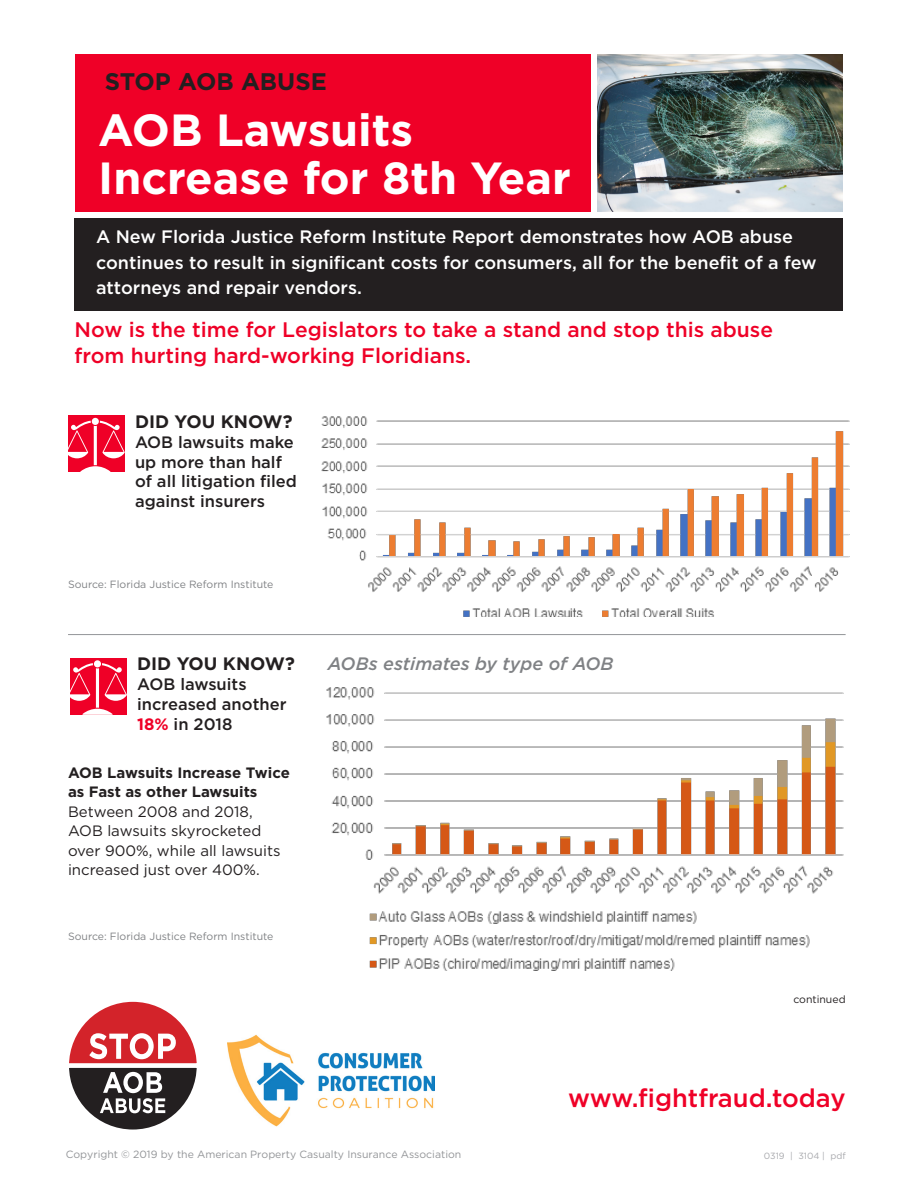
<style>
.page{position:relative;width:918px;height:1188px;background:#fff}
.page>*{position:absolute;margin:0;border:0;box-sizing:border-box;transform-origin:0 0}
.t1{font:700 45px "Gotham";color:#fff}
.t2{font:500 25.5px "Gotham";color:#ef0027}
.t3{font:700 24px "Gotham";color:#231f20}
.t4{font:500 21px "Gotham";color:#ef0027}
.t5{font:500 18px/25.5px "Gotham";color:#fff}
.t6{font:italic 500 18px "Gotham";color:#808285}
.t7{font:700 18px "Gotham";color:#231f20}
.t8{font:500 16.5px/19.8px "Gotham";color:#231f20}
.t9{font:15px/19.5px "Gotham";color:#231f20}
.t10{font:700 15px "Gotham";color:#231f20}
.t11{font:10.5px "Gotham";color:#808285}
.t12{font:10.5px "Gotham";color:#939598}
.t13{font:10.5px "Gotham";color:#231f20}
.t14{font:9px "Gotham";color:#a8a9ad}
.s1{font-weight:700;color:#ef0027}
</style>
<div class="page">
<div style="left:76px;top:54px;width:515px;height:158px;background:#ef0027"></div>
<div style="left:68px;top:416px;width:56px;height:56px;background:#ef0027"></div>
<svg style="left:69px;top:1001px;width:128px;height:129px"></svg>
<img style="left:227px;top:1034px;width:208px;height:93px">
<div style="left:92px;top:418px;width:7px;height:7px;background:#fff;border-radius:50%"></div>
<svg style="left:68px;top:421px;width:57px;height:51px"></svg>
<img style="left:597px;top:54px;width:245px;height:158px">
<div style="left:75px;top:218px;width:768px;height:92px;background:#231f20"></div>
<img style="left:321px;top:416px;width:529px;height:200px">
<hr style="left:68px;top:634px;width:778px;height:1px;background:#939598">
<div style="left:70px;top:658px;width:56px;height:56px;background:#ef0027"></div>
<svg style="left:94px;top:660px;width:7px;height:7px"></svg>
<svg style="left:70px;top:663px;width:57px;height:52px"></svg>
<img style="left:326px;top:687px;width:518px;height:284px">
<p class="t3" style="left:105px;top:67px;width:224px">STOP AOB ABUSE</p>
<p class="t1" style="left:98px;top:103px;width:316px">AOB Lawsuits</p>
<p class="t1" style="left:98px;top:151px;width:474px">Increase for 8th Year</p>
<p class="t5" style="left:96px;top:224px;width:722px">A New Florida Justice Reform Institute Report demonstrates how AOB abuse continues to result in significant costs for consumers, all for the benefit of a few attorneys and repair vendors.</p>
<p class="t4" style="left:75px;top:317px;width:700px">Now is the time for Legislators to take a stand and stop this abuse</p>
<p class="t4" style="left:75px;top:343px;width:398px">from hurting hard-working Floridians.</p>
<p class="t7" style="left:135px;top:411px;width:159px">DID YOU KNOW?</p>
<p class="t8" style="left:135px;top:432px;width:163px">AOB lawsuits make up more than half of all litigation filed against insurers</p>
<p class="t11" style="left:68px;top:578px;width:207px">Source: Florida Justice Reform Institute</p>
<p class="t7" style="left:137px;top:653px;width:159px">DID YOU KNOW?</p>
<p class="t8" style="left:137px;top:674px;width:111px">AOB lawsuits</p>
<p class="t8" style="left:137px;top:694px;width:151px">increased another<br><span class="s1">18%</span> in 2018</p>
<p class="t10" style="left:68px;top:763px;width:223px">AOB Lawsuits Increase Twice</p>
<p class="t10" style="left:68px;top:783px;width:191px">as Fast as other Lawsuits</p>
<p class="t9" style="left:68px;top:801px;width:186px">Between 2008 and 2018,</p>
<p class="t9" style="left:68px;top:821px;width:195px">AOB lawsuits skyrocketed</p>
<p class="t9" style="left:68px;top:840px;width:214px">over 900%, while all lawsuits increased just over 400%.</p>
<p class="t11" style="left:68px;top:930px;width:207px">Source: Florida Justice Reform Institute</p>
<p class="t6" style="left:328px;top:652px;width:287px">AOBs estimates by type of AOB</p>
<p class="t13" style="left:793px;top:993px;width:54px">continued</p>
<p class="t2" style="left:568px;top:1082px;width:279px">www.fightfraud.today</p>
<p class="t12" style="left:66px;top:1147px;width:397px">Copyright © 2019 by the American Property Casualty Insurance Association</p>
<p class="t14" style="left:764px;top:1151px;width:83px">0319 | 3104 | pdf</p>
</div>
